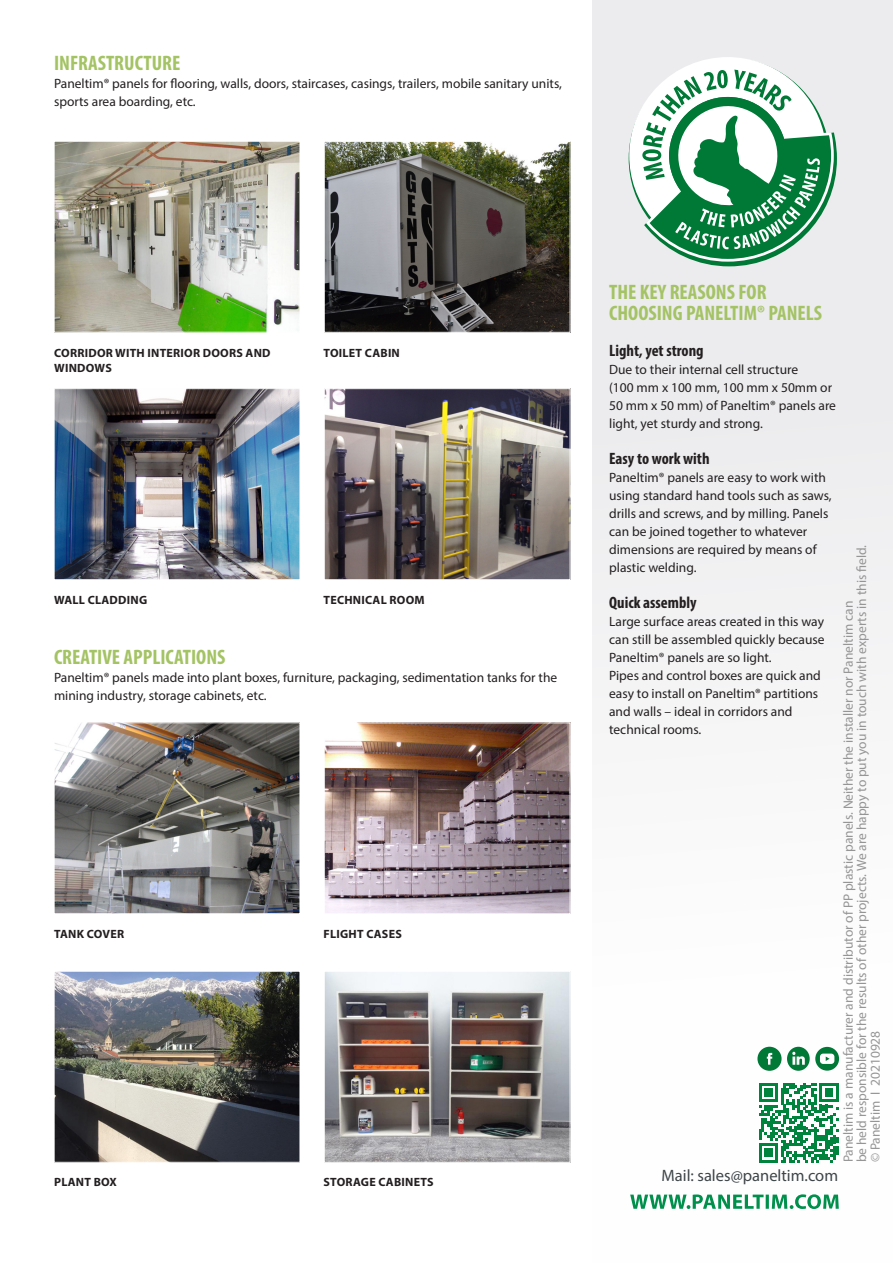
<style>
.page{position:relative;width:893px;height:1263px;background:#fff}
.page>*{position:absolute;margin:0;border:0;box-sizing:border-box;transform-origin:0 0}
.t1{font:700 condensed 21px/21px "Myriad Pro";color:#a4c364}
.t2{font:700 condensed 16.5px "Myriad Pro";color:#231f20}
.t3{font:16.5px "Myriad Pro";color:#3e4548}
.t4{font:13.5px/18px "Myriad Pro";color:#231f20}
.t5{font:13.5px/13.5px "Myriad Pro";color:#959595}
.t6{font:700 12px/15px "Myriad Pro";letter-spacing:.02em;color:#231f20}
</style>
<div class="page">
<div style="left:593px;top:0;width:300px;height:1263px;background:#f4f4f6"></div>
<img style="left:326px;top:143px;width:242px;height:187px">
<div style="left:324px;top:141px;width:246px;height:191px;border:1px solid #fff"></div>
<img style="left:326px;top:725px;width:242px;height:187px">
<div style="left:324px;top:723px;width:246px;height:191px;border:1px solid #fff"></div>
<img style="left:56px;top:143px;width:242px;height:187px">
<div style="left:54px;top:141px;width:246px;height:191px;border:1px solid #fff"></div>
<img style="left:56px;top:725px;width:242px;height:187px">
<div style="left:54px;top:723px;width:246px;height:191px;border:1px solid #fff"></div>
<img style="left:56px;top:390px;width:242px;height:188px">
<div style="left:54px;top:388px;width:246px;height:192px;border:1px solid #fff"></div>
<img style="left:56px;top:973px;width:242px;height:187px">
<div style="left:54px;top:971px;width:246px;height:191px;border:1px solid #fff"></div>
<img style="left:326px;top:390px;width:242px;height:188px">
<div style="left:324px;top:388px;width:246px;height:192px;border:1px solid #fff"></div>
<img style="left:326px;top:973px;width:242px;height:187px">
<div style="left:324px;top:971px;width:246px;height:191px;border:1px solid #fff"></div>
<svg style="left:759px;top:1083px;width:79px;height:79px"></svg>
<div style="left:757px;top:1047px;width:25px;height:24px;background:#007836;border-radius:50%"></div>
<svg style="left:767px;top:1053px;width:5px;height:12px"></svg>
<div style="left:787px;top:1047px;width:23px;height:24px;background:#007836;border-radius:50%"></div>
<svg style="left:792px;top:1052px;width:13px;height:13px"></svg>
<div style="left:815px;top:1047px;width:24px;height:24px;background:#007836;border-radius:50%"></div>
<div style="left:820px;top:1053px;width:14px;height:11px;background:#fff;border-radius:3px"></div>
<svg style="left:826px;top:1056px;width:4px;height:5px"></svg>
<svg style="left:630px;top:1194px;width:209px;height:15px"></svg>
<svg style="left:629px;top:58px;width:208px;height:208px"></svg>
<p class="t1" style="left:54px;top:52px;width:128px">INFRASTRUCTURE</p>
<p class="t4" style="left:54px;top:74px;width:510px">Paneltim® panels for flooring, walls, doors, staircases, casings, trailers, mobile sanitary units, sports area boarding, etc.</p>
<p class="t6" style="left:54px;top:345px;width:218px">CORRIDOR WITH INTERIOR DOORS AND<br>WINDOWS</p>
<p class="t6" style="left:324px;top:345px;width:78px">TOILET CABIN</p>
<p class="t6" style="left:54px;top:592px;width:95px">WALL CLADDING</p>
<p class="t6" style="left:324px;top:592px;width:103px">TECHNICAL ROOM</p>
<p class="t1" style="left:54px;top:646px;width:173px">CREATIVE APPLICATIONS</p>
<p class="t4" style="left:54px;top:668px;width:505px">Paneltim® panels made into plant boxes, furniture, packaging, sedimentation tanks for the mining industry, storage cabinets, etc.</p>
<p class="t6" style="left:54px;top:926px;width:72px">TANK COVER</p>
<p class="t6" style="left:54px;top:1174px;width:64px">PLANT BOX</p>
<p class="t6" style="left:324px;top:926px;width:80px">FLIGHT CASES</p>
<p class="t6" style="left:324px;top:1174px;width:111px">STORAGE CABINETS</p>
<p class="t1" style="left:609px;top:281px;width:214px">THE KEY REASONS FOR<br>CHOOSING PANELTIM® PANELS</p>
<p class="t2" style="left:609px;top:340px;width:96px">Light, yet strong</p>
<p class="t4" style="left:609px;top:360px;width:228px">Due to their internal cell structure<br>(100 mm x 100 mm, 100 mm x 50mm or<br>50 mm x 50 mm) of Paneltim® panels are light, yet sturdy and strong.</p>
<p class="t2" style="left:609px;top:448px;width:102px">Easy to work with</p>
<p class="t4" style="left:609px;top:468px;width:224px">Paneltim® panels are easy to work with using standard hand tools such as saws, drills and screws, and by milling. Panels can be joined together to whatever dimensions are required by means of plastic welding.</p>
<p class="t2" style="left:609px;top:592px;width:89px">Quick assembly</p>
<p class="t4" style="left:609px;top:612px;width:217px">Large surface areas created in this way can still be assembled quickly because Paneltim® panels are so light.<br>Pipes and control boxes are quick and easy to install on Paneltim® partitions and walls – ideal in corridors and technical rooms.</p>
<p class="t5" style="left:841px;top:1162px;width:619px;rotate:-90deg">Paneltim is a manufacturer and distributor of PP plastic panels. Neither the installer nor Paneltim can<br>be held responsible for the results of other projects. We are happy to put you in touch with experts in this field. © Paneltim I 20210928</p>
<p class="t3" style="left:661px;top:1165px;width:178px">Mail: sales@paneltim.com</p>
</div>
